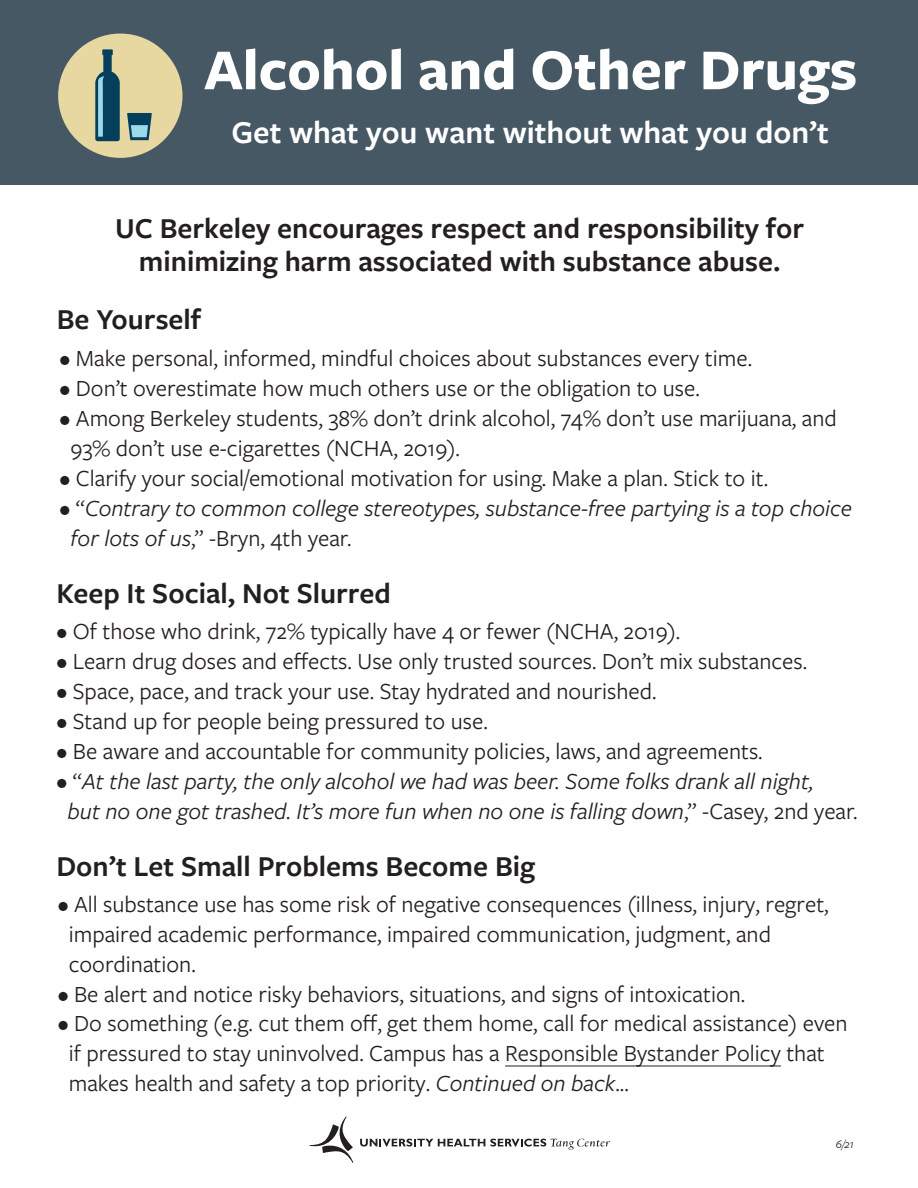
<style>
.page{position:relative;width:918px;height:1188px;background:#fff}
.page>*{position:absolute;margin:0;border:0;box-sizing:border-box;transform-origin:0 0}
.t1{font:700 60px "Freight Sans Pro";color:#fff}
.t2{font:600 33px "Freight Sans Pro";color:#fff}
.t3{font:600 30px/33px "Freight Sans Pro";color:#231f20;text-align:center}
.t4{font:24px/30px "Freight Sans Pro";color:#231f20}
.t5{font:italic 24px/30px "Freight Sans Pro";color:#231f20}
.t6{font:italic 12px "Freight Sans Pro";color:#231f20}
.s1{font-style:normal}
.s2{font-style:italic}
</style>
<div class="page">
<div style="left:0;top:0;width:918px;height:185px;background:#475865"></div>
<div style="left:58px;top:34px;width:125px;height:124px;background:#e7d8a2;border-radius:50%"></div>
<svg style="left:95px;top:49px;width:25px;height:92px"></svg>
<svg style="left:127px;top:113px;width:25px;height:27px"></svg>
<svg style="left:309px;top:1116px;width:44px;height:47px"></svg>
<svg style="left:360px;top:1139px;width:250px;height:11px"></svg>
<hr style="left:505px;top:1066px;width:276px;height:1px;background:#231f20">
<h1 class="t1" style="left:204px;top:28px;width:655px">Alcohol and Other Drugs</h1>
<h2 class="t2" style="left:232px;top:110px;width:599px">Get what you want without what you don’t</h2>
<p class="t3" style="left:115px;top:211px;width:691px">UC Berkeley encourages respect and responsibility for minimizing harm associated with substance abuse.</p>
<p class="t3" style="left:57px;top:302px;width:146px">Be Yourself</p>
<p class="t4" style="left:60px;top:342px;width:694px">• Make personal, informed, mindful choices about substances every time.</p>
<p class="t4" style="left:60px;top:372px;width:642px">• Don’t overestimate how much others use or the obligation to use.</p>
<p class="t4" style="left:71px;top:402px;width:768px;text-indent:-11px">• Among Berkeley students, 38% don’t drink alcohol, 74% don’t use marijuana, and<br>93% don’t use e-cigarettes (NCHA, 2019).</p>
<p class="t4" style="left:60px;top:462px;width:710px">• Clarify your social/emotional motivation for using. Make a plan. Stick to it.</p>
<p class="t5" style="left:71px;top:492px;width:783px;text-indent:-11px"><span class="s1">• “</span>Contrary to common college stereotypes, substance-free partying is a top choice for lots of us<span class="s1">,” -Bryn, 4th year.</span></p>
<p class="t3" style="left:57px;top:575px;width:336px">Keep It Social, Not Slurred</p>
<p class="t4" style="left:57px;top:615px;width:625px">• Of those who drink, 72% typically have 4 or fewer (NCHA, 2019).</p>
<p class="t4" style="left:57px;top:645px;width:752px">• Learn drug doses and effects. Use only trusted sources. Don’t mix substances.</p>
<p class="t4" style="left:57px;top:675px;width:602px">• Space, pace, and track your use. Stay hydrated and nourished.</p>
<p class="t4" style="left:57px;top:705px;width:433px">• Stand up for people being pressured to use.</p>
<p class="t4" style="left:57px;top:735px;width:708px">• Be aware and accountable for community policies, laws, and agreements.</p>
<p class="t5" style="left:68px;top:765px;width:792px;text-indent:-11px"><span class="s1">• “</span>At the last party, the only alcohol we had was beer. Some folks drank all night,<br>but no one got trashed. It’s more fun when no one is falling down<span class="s1">,” -Casey, 2nd year.</span></p>
<p class="t3" style="left:56px;top:849px;width:480px">Don’t Let Small Problems Become Big</p>
<p class="t4" style="left:69px;top:888px;width:761px;text-indent:-11px">• All substance use has some risk of negative consequences (illness, injury, regret, impaired academic performance, impaired communication, judgment, and coordination.</p>
<p class="t4" style="left:58px;top:978px;width:689px">• Be alert and notice risky behaviors, situations, and signs of intoxication.</p>
<p class="t4" style="left:69px;top:1007px;width:780px;text-indent:-11px">• Do something (e.g. cut them off, get them home, call for medical assistance) even if pressured to stay uninvolved. Campus has a Responsible Bystander Policy that makes health and safety a top priority. <span class="s2">Continued on back</span>...</p>
<p class="t6" style="left:836px;top:1136px;width:19px">6/21</p>
</div>
